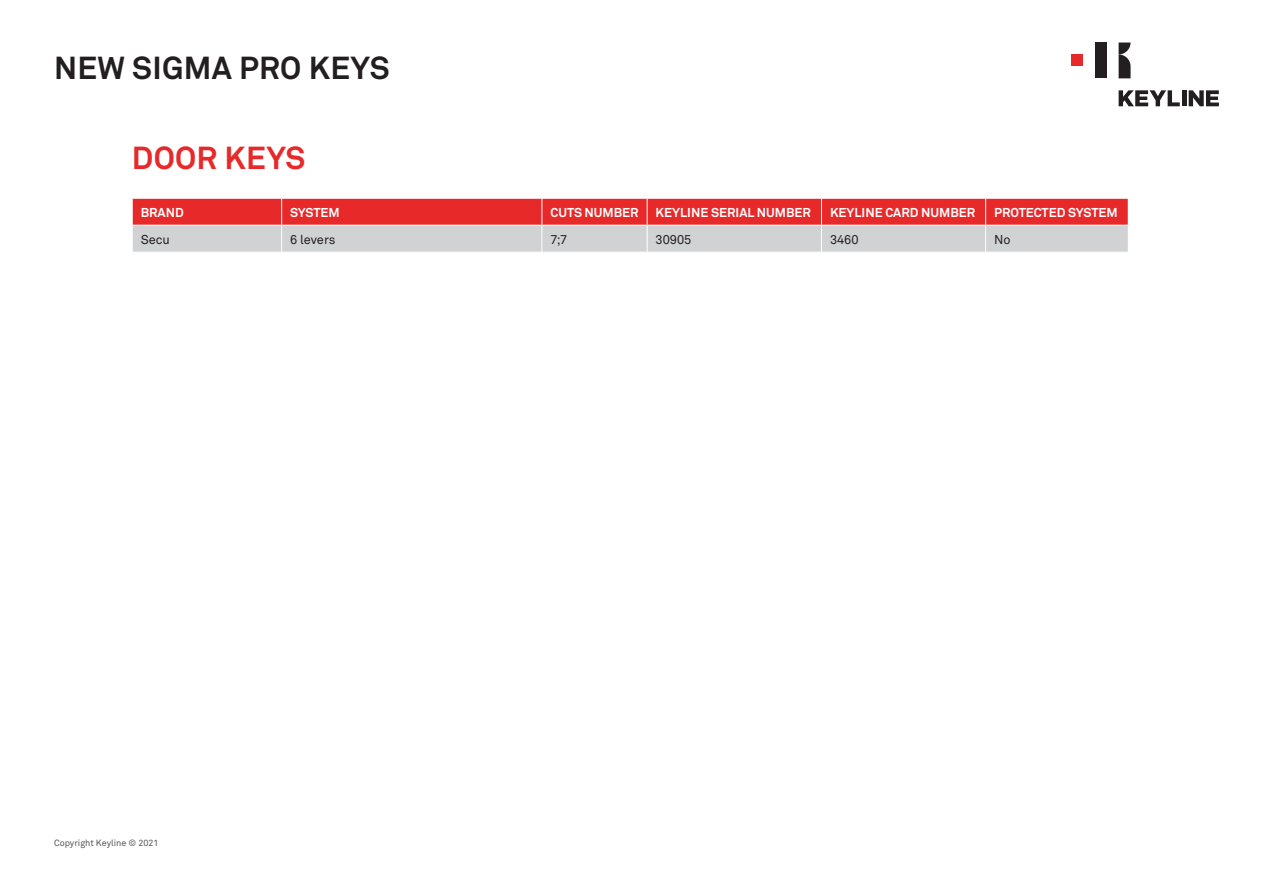
<style>
.page{position:relative;width:1263px;height:893px;background:#fff}
.page>*{position:absolute;margin:0;border:0;box-sizing:border-box;transform-origin:0 0}
.t1{font:700 31.5px "Akkurat Pro";letter-spacing:.01em;color:#231f20}
.t2{font:700 31.5px "Akkurat Pro";letter-spacing:.01em;color:#e7292a}
.t3{font:700 12.75px "Akkurat Pro";color:#fff}
.t4{font:12.75px "Akkurat Pro";color:#231f20}
.t5{font:9px "Akkurat Pro";color:#57585a}
</style>
<div class="page">
<svg style="left:1118px;top:43px;width:12px;height:35px"></svg>
<div style="left:1095px;top:43px;width:12px;height:35px;background:#231f20"></div>
<div style="left:1071px;top:54px;width:12px;height:12px;background:#e7292a"></div>
<svg style="left:1118px;top:90px;width:62px;height:16px"></svg>
<hr style="left:1182px;top:90px;width:4px;height:16px;background:#231f20">
<svg style="left:1189px;top:90px;width:30px;height:16px"></svg>
<svg style="left:132px;top:199px;width:996px;height:53px;background:#dd8183"></svg>
<h1 class="t1" style="left:54px;top:48px;width:337px">NEW SIGMA PRO KEYS</h1>
<h1 class="t2" style="left:132px;top:139px;width:175px">DOOR KEYS</h1>
<p class="t3" style="left:141px;top:205px;width:45px">BRAND</p>
<p class="t3" style="left:290px;top:205px;width:51px">SYSTEM</p>
<p class="t3" style="left:550px;top:205px;width:90px">CUTS NUMBER</p>
<p class="t3" style="left:656px;top:205px;width:157px">KEYLINE SERIAL NUMBER</p>
<p class="t3" style="left:830px;top:205px;width:147px">KEYLINE CARD NUMBER</p>
<p class="t3" style="left:994px;top:205px;width:125px">PROTECTED SYSTEM</p>
<p class="t4" style="left:141px;top:232px;width:31px">Secu</p>
<p class="t4" style="left:290px;top:232px;width:47px">6 levers</p>
<p class="t4" style="left:550px;top:232px;width:19px">7;7</p>
<p class="t4" style="left:656px;top:232px;width:37px">30905</p>
<p class="t4" style="left:830px;top:232px;width:30px">3460</p>
<p class="t4" style="left:994px;top:232px;width:18px">No</p>
<p class="t5" style="left:54px;top:838px;width:106px">Copyright Keyline © 2021</p>
</div>
